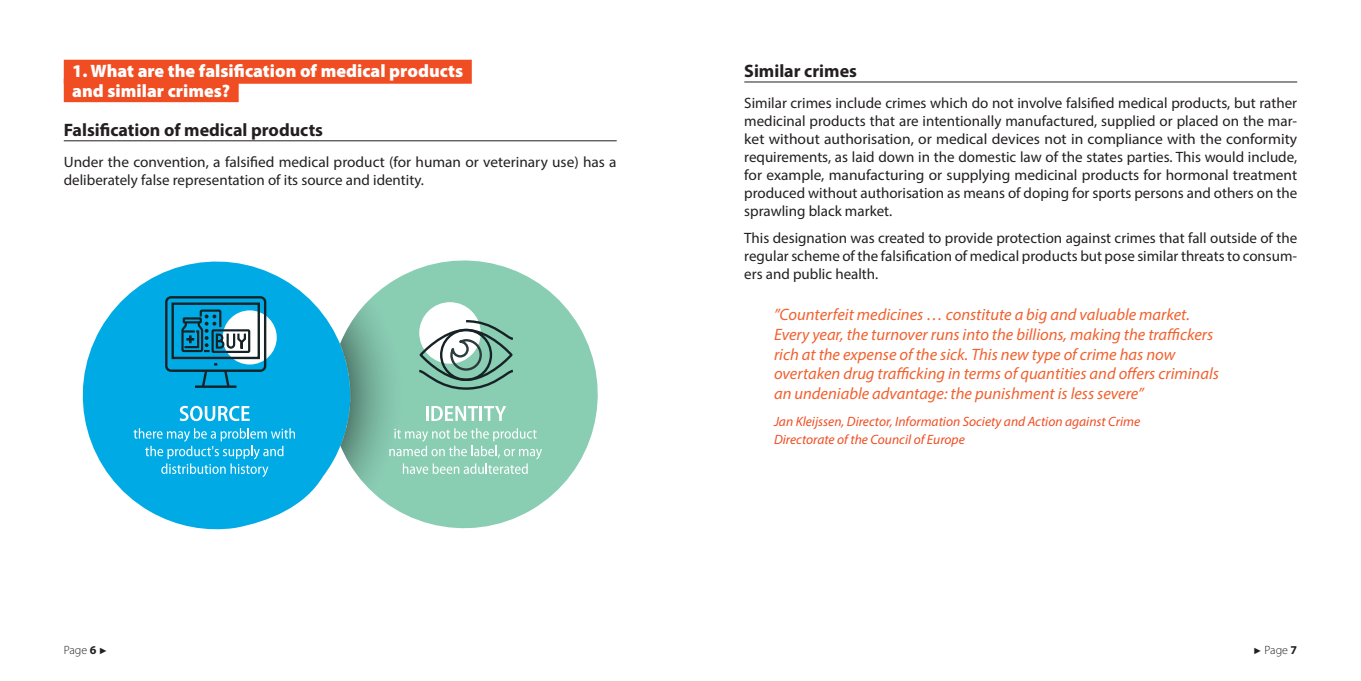
<style>
.page{position:relative;width:1361px;height:681px;background:#fff}
.page>*{position:absolute;margin:0;border:0;box-sizing:border-box;transform-origin:0 0}
.t1{font:900 18px/19.5px "Myriad Pro";color:#fff}
.t2{font:700 18px "Myriad Pro";color:#231f20}
.t3{font:italic 16.5px/19.8px "Myriad Pro";color:#f1612f}
.t4{font:15px/18px "Myriad Pro";color:#231f20;text-align:justify}
.t5{font:italic 13.5px/18px "Myriad Pro";color:#f04d22}
.t6{font:300 12px "Myriad Pro";color:#231f20}
.s1{font-weight:700}
.s2{font-family:"Arial";font-weight:400;font-size:9px}
</style>
<div class="page">
<div style="left:64px;top:60px;width:408px;height:24px;background:#f04d22"></div>
<div style="left:64px;top:78px;width:175px;height:24px;background:#f04d22"></div>
<hr style="left:64px;top:140px;width:553px;height:1px;background:#231f20">
<svg style="left:82px;top:261px;width:258px;height:269px;fill:#00abe5"></svg>
<svg style="left:340px;top:260px;width:258px;height:268px"></svg>
<svg style="left:426px;top:406px;width:80px;height:15px"></svg>
<svg style="left:389px;top:428px;width:153px;height:45px;background:#9cd5bf"></svg>
<svg style="left:180px;top:405px;width:70px;height:16px"></svg>
<svg style="left:134px;top:428px;width:161px;height:49px;background:#26b7e8"></svg>
<div style="left:419px;top:302px;width:62px;height:61px;background:#fff;border-radius:50%"></div>
<svg style="left:417px;top:319px;width:98px;height:72px"></svg>
<div style="left:440px;top:328px;width:52px;height:53px;border:2px solid #162226;border-radius:50%"></div>
<div style="left:223px;top:310px;width:54px;height:54px;background:#fff;border-radius:50%"></div>
<div style="left:165px;top:296px;width:101px;height:76px;border:2px solid #162226;border-radius:5px"></div>
<hr style="left:195px;top:385px;width:41px;height:2px;background:#162226">
<svg style="left:200px;top:363px;width:31px;height:26px"></svg>
<div style="left:171px;top:302px;width:89px;height:57px;border:2px solid #162226"></div>
<svg style="left:180px;top:308px;width:67px;height:45px"></svg>
<div style="left:211px;top:329px;width:39px;height:24px;border:2px solid #162226"></div>
<hr style="left:744px;top:82px;width:553px;height:1px;background:#231f20">
<p class="t1" style="left:72px;top:61px;width:392px">1. What are the falsification of medical products and similar crimes?</p>
<p class="t2" style="left:64px;top:118px;width:261px">Falsification of medical products</p>
<p class="t4" style="left:64px;top:153px;width:554px">Under the convention, a falsified medical product (for human or veterinary use) has a deliberately false representation of its source and identity.</p>
<p class="t2" style="left:744px;top:59px;width:114px">Similar crimes</p>
<p class="t4" style="left:744px;top:94px;width:554px">Similar crimes include crimes which do not involve falsified medical products, but rather medicinal products that are intentionally manufactured, supplied or placed on the mar&shy;ket without authorisation, or medical devices not in compliance with the conformity requirements, as laid down in the domestic law of the states parties. This would include, for example, manufacturing or supplying medicinal products for hormonal treatment produced without authorisation as means of doping for sports persons and others on the sprawling black market.</p>
<p class="t4" style="left:744px;top:228px;width:554px">This designation was created to provide protection against crimes that fall outside of the regular scheme of the falsification of medical products but pose similar threats to consum&shy;ers and public health.</p>
<p class="t3" style="left:774px;top:304px;width:446px">”Counterfeit medicines … constitute a big and valuable market.<br>Every year, the turnover runs into the billions, making the traffickers rich at the expense of the sick. This new type of crime has now overtaken drug trafficking in terms of quantities and offers criminals an undeniable advantage: the punishment is less severe”</p>
<p class="t5" style="left:774px;top:412px;width:368px">Jan Kleijssen, Director, Information Society and Action against Crime<br>Directorate of the Council of Europe</p>
<p class="t6" style="left:64px;top:642px;width:45px">Page <span class="s1">6</span> <span class="s2">►</span></p>
<p class="t6" style="left:1253px;top:642px;width:46px"><span class="s2">►</span> Page <span class="s1">7</span></p>
</div>
